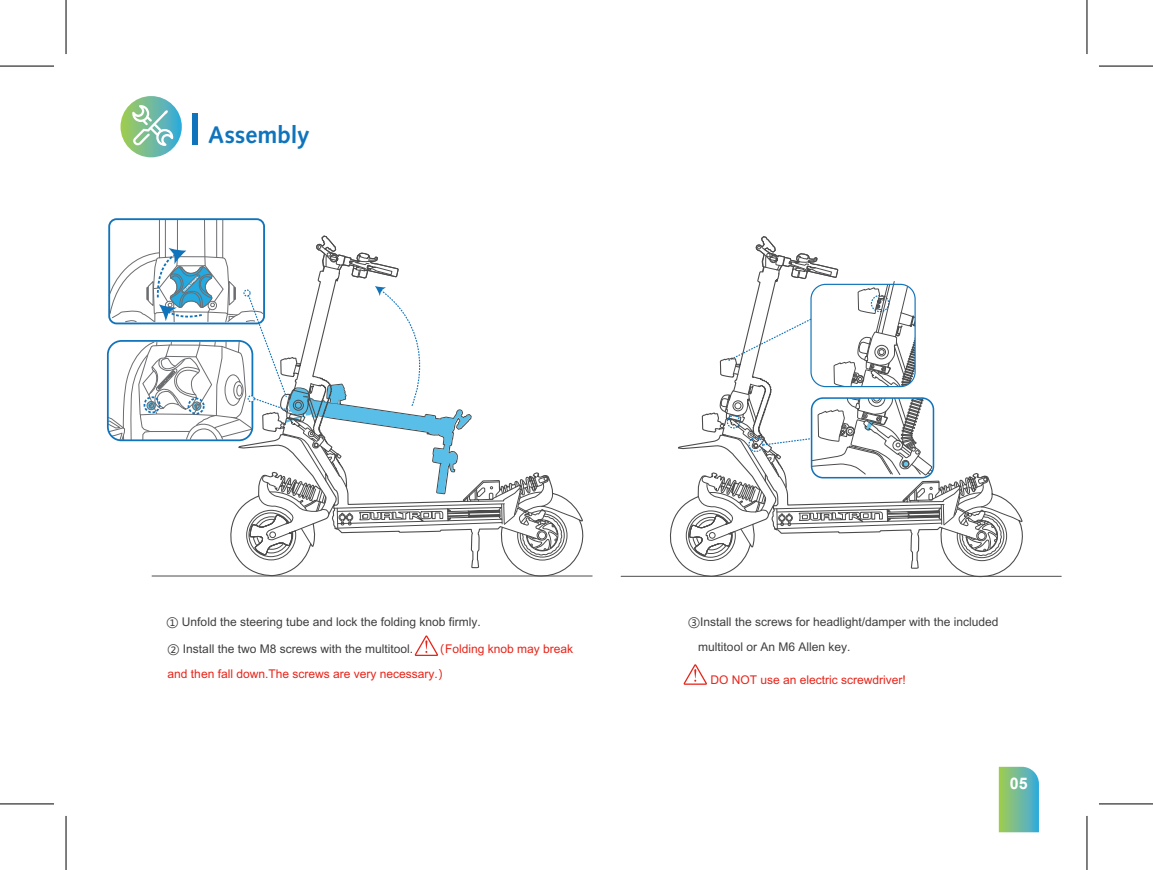
<style>
.page{position:relative;width:1153px;height:870px;background:#fff}
.page>*{position:absolute;margin:0;border:0;box-sizing:border-box;transform-origin:0 0}
.t1{font:700 24px "Syntax";color:#1074bc}
.t2{font:700 16px "Arial";color:#fff}
.t3{font:12px/24.8px "Arial";color:#3e3e3f}
.t4{font:12px/24.8px "Arial";color:#e72419}
.s1{font-family:"Microsoft Ya Hei"}
</style>
<div class="page">
<svg style="left:998px;top:766px;width:40px;height:65px;background:#78bf9b"></svg>
<div style="left:192px;top:113px;width:5px;height:32px;background:#1074bc"></div>
<svg style="left:414px;top:635px;width:24px;height:20px"></svg>
<svg style="left:683px;top:664px;width:24px;height:20px"></svg>
<hr style="left:152px;top:575px;width:440px;height:1px;background:#4c4b4c">
<hr style="left:621px;top:575px;width:440px;height:1px;background:#4c4b4c">
<svg style="left:120px;top:96px;width:62px;height:61px"></svg>
<svg style="left:664px;top:445px;width:364px;height:133px"></svg>
<svg style="left:225px;top:512px;width:363px;height:65px"></svg>
<svg style="left:132px;top:105px;width:41px;height:41px"></svg>
<svg style="left:108px;top:219px;width:471px;height:341px"></svg>
<svg style="left:686px;top:236px;width:333px;height:324px"></svg>
<div style="left:727px;top:415px;width:13px;height:13px;border:1px dashed #1074bc;border-radius:50%"></div>
<hr style="left:0;top:66px;width:54px;height:1px;background:#000">
<hr style="left:1098px;top:66px;width:54px;height:1px;background:#000">
<hr style="left:0;top:803px;width:54px;height:1px;background:#000">
<hr style="left:1098px;top:803px;width:54px;height:1px;background:#000">
<hr style="left:66px;top:0;width:1px;height:54px;background:#000">
<hr style="left:66px;top:815px;width:1px;height:54px;background:#000">
<hr style="left:1086px;top:0;width:1px;height:54px;background:#000">
<hr style="left:1086px;top:815px;width:1px;height:54px;background:#000">
<h1 class="t1" style="left:208px;top:120px;width:103px">Assembly</h1>
<p class="t3" style="left:167px;top:609px;width:316px"><span class="s1">①</span> Unfold the steering tube and lock the folding knob firmly.</p>
<p class="t3" style="left:698px;top:609px;width:302px;text-indent:-10px"><span class="s1">③</span>Install the screws for headlight/damper with the included multitool or An M6 Allen key.</p>
<p class="t4" style="left:710px;top:666px;width:197px">DO NOT use an electric screwdriver!</p>
<p class="t4" style="left:168px;top:636px;width:407px;text-indent:265px"><span class="s1">（</span>Folding knob may break and then fall down.The screws are very necessary.<span class="s1">）</span></p>
<p class="t3" style="left:168px;top:636px;width:247px"><span class="s1">②</span> Install the two M8 screws with the multitool.</p>
<h2 class="t2" style="left:1010px;top:771px;width:19px">05</h2>
</div>
